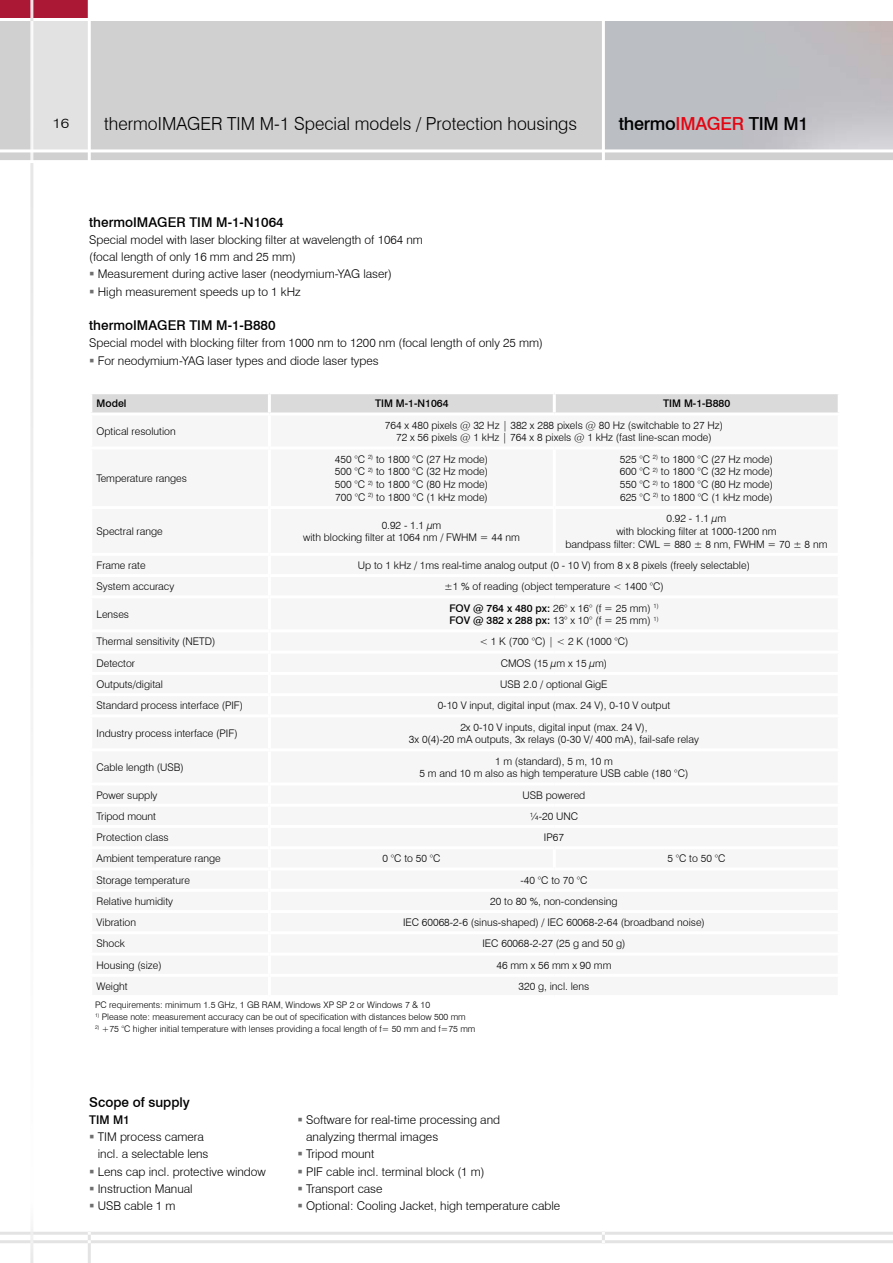
<style>
.page{position:relative;width:893px;height:1263px;background:#fff}
.page>*{position:absolute;margin:0;border:0;box-sizing:border-box;transform-origin:0 0}
.t1{font:300 18px "Swiss 721 BT";color:#000}
.t2{font:500 18px "Swiss 721 BT";letter-spacing:-.015em;color:#000}
.t3{font:500 13.5px "Swiss 721 BT";color:#000}
.t4{font:300 13.5px "Swiss 721 BT";color:#000;scale:1.18 1}
.t5{font:300 12px/17.2px "Swiss 721 BT";color:#000}
.t6{font:500 12px "Swiss 721 BT";color:#000}
.t7{font:300 10.5px/12.6px "Swiss 721 BT";color:#000;text-align:center}
.t8{font:500 10.5px "Swiss 721 BT";color:#000}
.t9{font:300 9px "Swiss 721 BT";color:#000}
.s1{color:#e30613}
.s2{font-weight:500}
</style>
<div class="page">
<div style="left:0;top:21px;width:893px;height:141px;background:#d0d0d0"></div>
<div style="left:32px;top:21px;width:57px;height:130px;background:#e2e2e2"></div>
<div style="left:0;top:0;width:89px;height:18px;background:#aa1836"></div>
<hr style="left:88px;top:0;width:3px;height:163px;background:#fff">
<img style="left:605px;top:21px;width:288px;height:128px">
<hr style="left:602px;top:17px;width:3px;height:145px;background:#fff">
<hr style="left:0;top:149px;width:893px;height:3px;background:#fff">
<hr style="left:0;top:160px;width:893px;height:3px;background:#fff">
<hr style="left:0;top:1240px;width:893px;height:3px;background:#e3e3e3">
<hr style="left:30px;top:0;width:3px;height:1204px;background:#e3e3e3">
<hr style="left:0;top:1232px;width:893px;height:3px;background:#e3e3e3">
<hr style="left:30px;top:1199px;width:3px;height:64px;background:#e3e3e3">
<hr style="left:88px;top:1232px;width:3px;height:31px;background:#e3e3e3">
<svg style="left:602px;top:1232px;width:3px;height:11px"></svg>
<div style="left:92px;top:394px;width:746px;height:18px;background:#dadada"></div>
<hr style="left:553px;top:394px;width:3px;height:18px;background:#fff">
<hr style="left:268px;top:394px;width:3px;height:18px;background:#fff">
<p class="t4" style="left:52px;top:115px;width:16px">16</p>
<h1 class="t1" style="left:104px;top:113px;width:474px">thermoIMAGER TIM M-1 Special models / Protection housings</h1>
<h1 class="t2" style="left:619px;top:113px;width:191px">thermo<span class="s1">IMAGER</span> TIM M1</h1>
<p class="t3" style="left:89px;top:214px;width:196px">thermoIMAGER TIM M-1-N1064</p>
<p class="t5" style="left:89px;top:231px;width:335px">Special model with laser blocking filter at wavelength of 1064 nm</p>
<p class="t5" style="left:89px;top:248px;width:208px">(focal length of only 16 mm and 25 mm)</p>
<p class="t5" style="left:98px;top:265px;width:296px">Measurement during active laser (neodymium-YAG laser)</p>
<p class="t5" style="left:98px;top:283px;width:204px">High measurement speeds up to 1 kHz</p>
<p class="t3" style="left:89px;top:317px;width:188px">thermoIMAGER TIM M-1-B880</p>
<p class="t5" style="left:98px;top:334px;width:447px;text-indent:-9px">Special model with blocking filter from 1000 nm to 1200 nm (focal length of only 25 mm)<br>For neodymium-YAG laser types and diode laser types</p>
<p class="t8" style="left:97px;top:397px;width:31px">Model</p>
<p class="t8" style="left:375px;top:397px;width:75px">TIM M-1-N1064</p>
<p class="t8" style="left:663px;top:397px;width:69px">TIM M-1-B880</p>
<p class="t7" style="left:97px;top:425px;width:81px">Optical resolution</p>
<p class="t7" style="left:385px;top:419px;width:340px">764 x 480 pixels @ 32 Hz | 382 x 288 pixels @ 80 Hz (switchable to 27 Hz)<br>72 x 56 pixels @ 1 kHz | 764 x 8 pixels @ 1 kHz (fast line-scan mode)</p>
<p class="t7" style="left:97px;top:472px;width:92px">Temperature ranges</p>
<p class="t7" style="left:335px;top:453px;width:155px;text-align:justify">450 °C <sup>2)</sup> to 1800 °C (27 Hz mode)<br>500 °C <sup>2)</sup> to 1800 °C (32 Hz mode)<br>500 °C <sup>2)</sup> to 1800 °C (80 Hz mode)<br>700 °C <sup>2)</sup> to 1800 °C (1 kHz mode)</p>
<p class="t7" style="left:620px;top:453px;width:155px;text-align:justify">525 °C <sup>2)</sup> to 1800 °C (27 Hz mode)<br>600 °C <sup>2)</sup> to 1800 °C (32 Hz mode)<br>550 °C <sup>2)</sup> to 1800 °C (80 Hz mode)<br>625 °C <sup>2)</sup> to 1800 °C (1 kHz mode)</p>
<p class="t7" style="left:97px;top:525px;width:68px">Spectral range</p>
<p class="t7" style="left:303px;top:518px;width:218px">0.92 - 1.1 µm<br>with blocking filter at 1064 nm / FWHM = 44 nm</p>
<p class="t7" style="left:565px;top:512px;width:264px">0.92 - 1.1 µm<br>with blocking filter at 1000-1200 nm<br>bandpass filter: CWL = 880 ± 8 nm, FWHM = 70 ± 8 nm</p>
<p class="t7" style="left:97px;top:559px;width:51px">Frame rate</p>
<p class="t7" style="left:358px;top:559px;width:394px">Up to 1 kHz / 1ms real-time analog output (0 - 10 V) from 8 x 8 pixels (freely selectable)</p>
<p class="t7" style="left:97px;top:580px;width:79px">System accuracy</p>
<p class="t7" style="left:444px;top:580px;width:221px">±1 % of reading (object temperature &lt; 1400 °C)</p>
<p class="t7" style="left:97px;top:608px;width:34px">Lenses</p>
<p class="t7" style="left:449px;top:601px;width:211px;text-align:left"><span class="s2">FOV @ 764 x 480 px:</span> 26° x 16° (f = 25 mm) <sup>1)<br></sup><span class="s2">FOV @ 382 x 288 px:</span> 13° x 10° (f = 25 mm) <sup>1)</sup></p>
<p class="t7" style="left:97px;top:635px;width:120px">Thermal sensitivity (NETD)</p>
<p class="t7" style="left:479px;top:635px;width:151px">&lt; 1 K (700 °C) | &lt; 2 K (1000 °C)</p>
<p class="t7" style="left:97px;top:657px;width:40px">Detector</p>
<p class="t7" style="left:501px;top:657px;width:108px">CMOS (15 μm x 15 μm)</p>
<p class="t7" style="left:97px;top:678px;width:68px">Outputs/digital</p>
<p class="t7" style="left:500px;top:678px;width:109px">USB 2.0 / optional GigE</p>
<p class="t7" style="left:97px;top:699px;width:148px">Standard process interface (PIF)</p>
<p class="t7" style="left:438px;top:699px;width:234px">0-10 V input, digital input (max. 24 V), 0-10 V output</p>
<p class="t7" style="left:97px;top:727px;width:143px">Industry process interface (PIF)</p>
<p class="t7" style="left:409px;top:720px;width:291px">2x 0-10 V inputs, digital input (max. 24 V),<br>3x 0(4)-20 mA outputs, 3x relays (0-30 V/ 400 mA), fail-safe relay</p>
<p class="t7" style="left:97px;top:761px;width:89px">Cable length (USB)</p>
<p class="t7" style="left:420px;top:754px;width:270px">1 m (standard), 5 m, 10 m<br>5 m and 10 m also as high temperature USB cable (180 °C)</p>
<p class="t7" style="left:97px;top:788px;width:62px">Power supply</p>
<p class="t7" style="left:523px;top:788px;width:64px">USB powered</p>
<p class="t7" style="left:97px;top:810px;width:61px">Tripod mount</p>
<p class="t7" style="left:530px;top:810px;width:50px">¼-20 UNC</p>
<p class="t7" style="left:97px;top:831px;width:74px">Protection class</p>
<p class="t7" style="left:544px;top:831px;width:22px">IP67</p>
<p class="t7" style="left:97px;top:852px;width:126px">Ambient temperature range</p>
<p class="t7" style="left:382px;top:852px;width:60px">0 °C to 50 °C</p>
<p class="t7" style="left:667px;top:852px;width:60px">5 °C to 50 °C</p>
<p class="t7" style="left:97px;top:873px;width:95px">Storage temperature</p>
<p class="t7" style="left:520px;top:873px;width:69px">-40 °C to 70 °C</p>
<p class="t7" style="left:97px;top:895px;width:78px">Relative humidity</p>
<p class="t7" style="left:490px;top:895px;width:129px">20 to 80 %, non-condensing</p>
<p class="t7" style="left:97px;top:916px;width:41px">Vibration</p>
<p class="t7" style="left:403px;top:916px;width:303px">IEC 60068-2-6 (sinus-shaped) / IEC 60068-2-64 (broadband noise)</p>
<p class="t7" style="left:97px;top:937px;width:30px">Shock</p>
<p class="t7" style="left:482px;top:937px;width:144px">IEC 60068-2-27 (25 g and 50 g)</p>
<p class="t7" style="left:97px;top:958px;width:67px">Housing (size)</p>
<p class="t7" style="left:496px;top:958px;width:116px">46 mm x 56 mm x 90 mm</p>
<p class="t7" style="left:97px;top:980px;width:33px">Weight</p>
<p class="t7" style="left:519px;top:980px;width:72px">320 g, incl. lens</p>
<p class="t9" style="left:95px;top:999px;width:337px">PC requirements: minimum 1.5 GHz, 1 GB RAM, Windows XP SP 2 or Windows 7 &amp; 10</p>
<p class="t9" style="left:95px;top:1011px;width:372px"><sup>1)</sup> Please note: measurement accuracy can be out of specification with distances below 500 mm</p>
<p class="t9" style="left:95px;top:1023px;width:382px"><sup>2)</sup> +75 °C higher initial temperature with lenses providing a focal length of f= 50 mm and f=75 mm</p>
<p class="t3" style="left:89px;top:1093px;width:102px">Scope of supply</p>
<p class="t6" style="left:89px;top:1112px;width:42px">TIM M1</p>
<p class="t5" style="left:98px;top:1128px;width:170px">TIM process camera<br>incl. a selectable lens<br>Lens cap incl. protective window<br>Instruction Manual<br>USB cable 1 m</p>
<p class="t5" style="left:306px;top:1111px;width:256px">Software for real-time processing and<br>analyzing thermal images<br>Tripod mount<br>PIF cable incl. terminal block (1 m)<br>Transport case<br>Optional: Cooling Jacket, high temperature cable</p>
</div>
